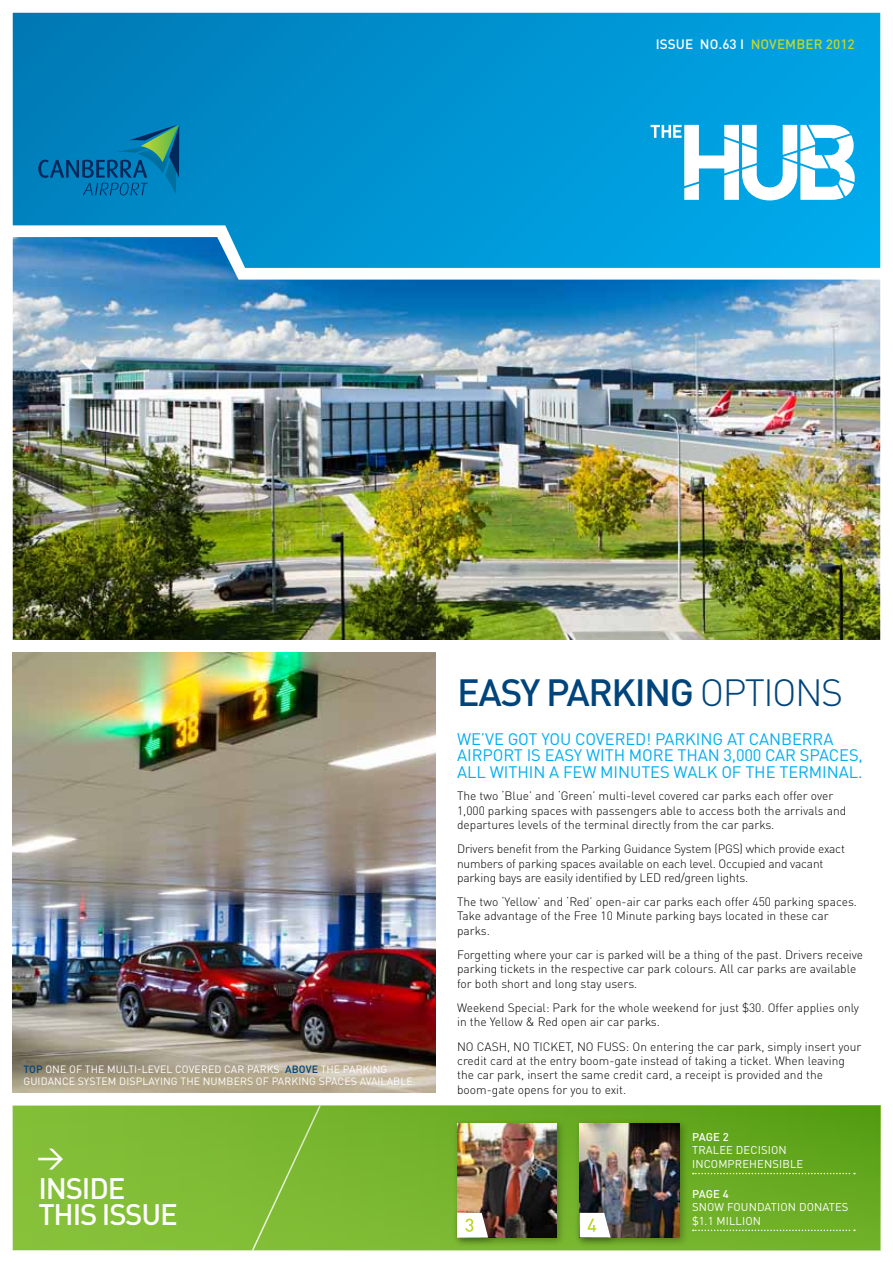
<style>
.page{position:relative;width:893px;height:1263px;background:#fff}
.page>*{position:absolute;margin:0;border:0;box-sizing:border-box;transform-origin:0 0}
.t1{font:500 37.5px "DINOT";letter-spacing:-.04em;color:#00447c}
.t2{font:300 37.5px "DINOT";color:#00447c}
.t3{font:500 29.25px/26px "DINOT";letter-spacing:-.04em;color:#fff}
.t4{font:16.5px/16.5px "DINOT";letter-spacing:-.005em;color:#00aeef}
.t5{font:500 13.5px "DINOT";color:#c1d72f}
.t6{font:300 12px/14.1px "DINOT";color:#000}
.t7{font:11.25px "DINOT";color:#fff}
.t8{font:500 11.25px "DINOT";color:#fff}
.t9{font:10.5px "DINOT";color:#fff}
.t10{font:500 10.5px "DINOT";letter-spacing:.01em;color:#00447c}
.s1{color:#fff}
.s2{font-weight:400;color:#fff}
</style>
<div class="page">
<svg style="left:13px;top:13px;width:867px;height:224px;background:#0393d1"></svg>
<svg style="left:13px;top:1106px;width:867px;height:144px;background:#76b52e"></svg>
<svg style="left:693px;top:1173px;width:162px;height:1px"></svg>
<svg style="left:693px;top:1229px;width:162px;height:2px"></svg>
<div style="left:452px;top:1118px;width:114px;height:129px;background:#000;opacity:.3"></div>
<img style="left:457px;top:1123px;width:100px;height:114px">
<div style="left:574px;top:1119px;width:115px;height:128px;background:#000;opacity:.3"></div>
<img style="left:580px;top:1123px;width:99px;height:114px">
<div style="left:452px;top:1207px;width:45px;height:40px;background:#000;opacity:.3"></div>
<svg style="left:457px;top:1213px;width:31px;height:24px"></svg>
<div style="left:574px;top:1207px;width:45px;height:40px;background:#000;opacity:.3"></div>
<svg style="left:580px;top:1213px;width:31px;height:24px"></svg>
<svg style="left:38px;top:1148px;width:25px;height:21px"></svg>
<svg style="left:38px;top:125px;width:141px;height:70px;background:#0678aa"></svg>
<svg style="left:651px;top:125px;width:204px;height:75px"></svg>
<img style="left:13px;top:653px;width:423px;height:440px">
<img style="left:13px;top:237px;width:867px;height:403px">
<p class="t5" style="left:656px;top:35px;width:200px"><span class="s1">ISSUE NO.63 I</span> NOVEMBER 2012</p>
<p class="t10" style="left:23px;top:1062px;width:30px">TOP <span class="s2">ONE</span></p>
<p class="t9" style="left:69px;top:1062px;width:23px">OF THE</p>
<p class="t9" style="left:107px;top:1062px;width:7px">MULTI</p>
<p class="t9" style="left:137px;top:1062px;width:12px">-LEVEL</p>
<p class="t9" style="left:175px;top:1062px;width:8px">COVERED</p>
<p class="t9" style="left:224px;top:1062px;width:8px">CAR</p>
<p class="t9" style="left:247px;top:1062px;width:8px">PARKS</p>
<p class="t10" style="left:285px;top:1062px;width:43px">AB OVE <span class="s2">THE</span></p>
<p class="t9" style="left:343px;top:1062px;width:7px">PARKIN</p>
<p class="t9" style="left:380px;top:1062px;width:8px">G</p>
<p class="t9" style="left:23px;top:1074px;width:15px">GUIDANCE</p>
<p class="t9" style="left:78px;top:1074px;width:19px">SYSTEM</p>
<p class="t9" style="left:119px;top:1074px;width:7px">DISPLA</p>
<p class="t9" style="left:155px;top:1074px;width:34px">YIN G THE</p>
<p class="t9" style="left:203px;top:1074px;width:8px">NUMBERS</p>
<p class="t9" style="left:256px;top:1074px;width:23px">OF PARKIN</p>
<p class="t9" style="left:309px;top:1074px;width:17px">G SPACES</p>
<p class="t9" style="left:360px;top:1074px;width:7px">AVAILABLE</p>
<p class="t9" style="left:413px;top:1074px;width:4px">.</p>
<h2 class="t3" style="left:38px;top:1174px;width:141px">INSIDE<br>THIS ISSU E</h2>
<h1 class="t1" style="left:457px;top:668px;width:197px">EASY PARKING</h1>
<h1 class="t2" style="left:700px;top:669px;width:21px">OPTIONS</h1>
<h3 class="t4" style="left:457px;top:730px;width:407px">WE’VE GOT YOU COVERED! PARKING AT CANBERRA<br>AIRPORT IS EASY WITH MORE THAN 3,000 CAR SPACES,<br>ALL WITHIN A FEW MINUTES WALK OF THE TERMINAL.</h3>
<p class="t6" style="left:457px;top:789px;width:391px">The two ‘Blue’ and ‘Green’ multi-level covered car parks each offer over<br>1,000 parking spaces with passengers able to access both the arrivals and departures levels of the terminal directly from the car parks.</p>
<p class="t6" style="left:457px;top:842px;width:389px">Drivers benefit from the Parking Guidance System (PGS) which provide exact numbers of parking spaces available on each level. Occupied and vacant parking bays are easily identified by LED red/green lights.</p>
<p class="t6" style="left:457px;top:895px;width:401px">The two ‘Yellow’ and ‘Red’ open-air car parks each offer 450 parking spaces.<br>Take advantage of the Free 10 Minute parking bays located in these car parks.</p>
<p class="t6" style="left:457px;top:948px;width:408px">Forgetting where your car is parked will be a thing of the past. Drivers receive parking tickets in the respective car park colours. All car parks are available for both short and long stay users.</p>
<p class="t6" style="left:457px;top:1001px;width:403px">Weekend Special: Park for the whole weekend for just $30. Offer applies only in the Yellow &amp; Red open air car parks.</p>
<p class="t6" style="left:457px;top:1039px;width:28px">NO CAS</p>
<p class="t6" style="left:499px;top:1039px;width:113px">H, NO TICKET, NO FUSS</p>
<p class="t6" style="left:457px;top:1039px;width:406px;text-indent:169px">: On entering the car park, simply insert your credit card at the entry boom-gate instead of taking a ticket. When leaving the car park, insert the same credit card, a receipt is provided and the boom-gate opens for you to exit.</p>
<p class="t8" style="left:692px;top:1130px;width:38px">PAGE 2</p>
<p class="t7" style="left:692px;top:1143px;width:8px">TRALEE</p>
<p class="t7" style="left:736px;top:1143px;width:8px">DECISION</p>
<p class="t7" style="left:692px;top:1157px;width:8px">INCOMPREHENSIBLE</p>
<p class="t8" style="left:692px;top:1186px;width:38px">PAGE 4</p>
<p class="t7" style="left:692px;top:1200px;width:9px">SNO</p>
<p class="t7" style="left:714px;top:1200px;width:21px">W FOUNDATION</p>
<p class="t7" style="left:799px;top:1200px;width:8px">DONATES</p>
<p class="t7" style="left:692px;top:1213px;width:32px">$1.1 MILLION</p>
</div>
